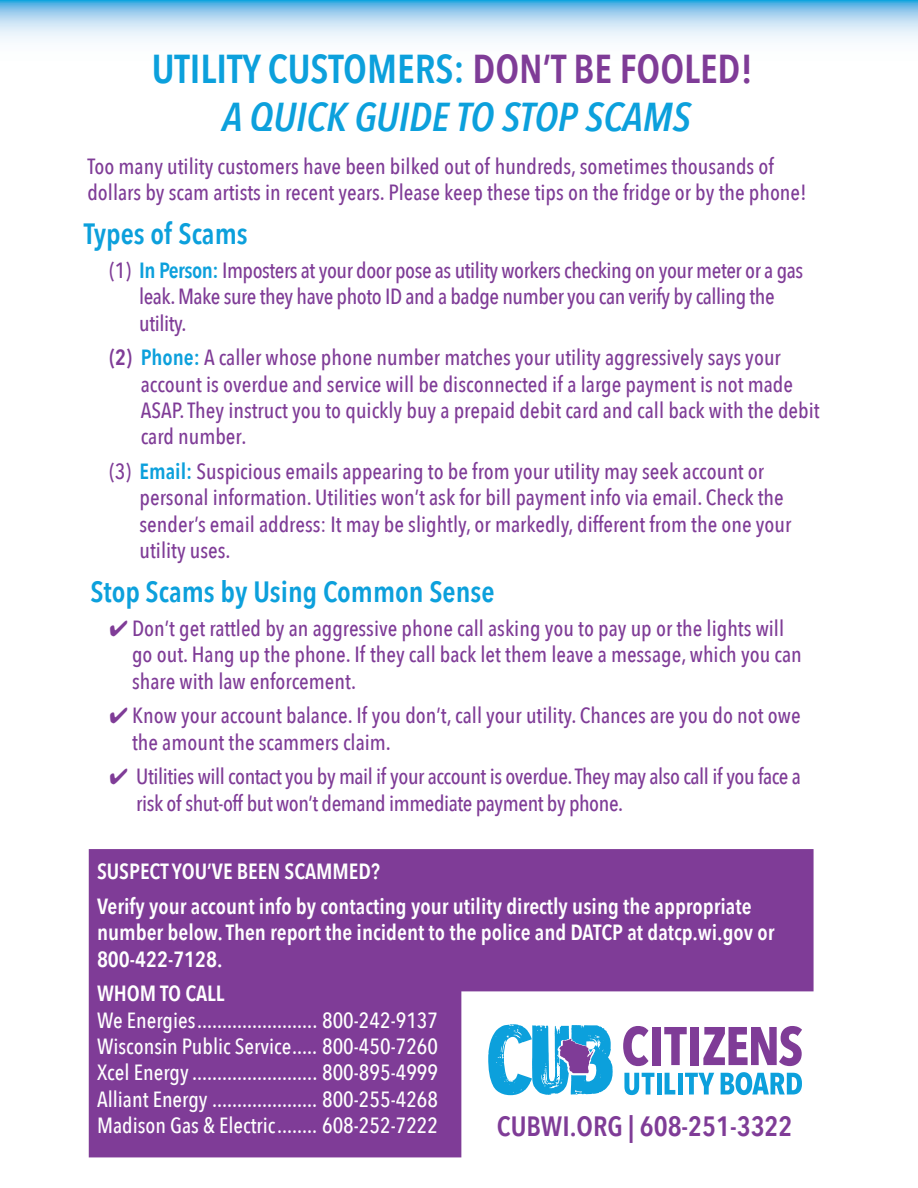
<style>
.page{position:relative;width:918px;height:1188px;background:#fff}
.page>*{position:absolute;margin:0;border:0;box-sizing:border-box;transform-origin:0 0}
.t1{font:600 40.2px "Avenir Next Condensed";color:#0ca0dc}
.t2{font:italic 600 40.2px "Avenir Next Condensed";color:#0ca0dc}
.t3{font:600 29.25px "Avenir Next Condensed";color:#0ca0dc}
.t4{font:600 27.9px "Avenir Next Condensed";color:#7f3c97}
.t5{font:500 21.9px/26.4px "Avenir Next Condensed";color:#7f3c97}
.t6{font:500 21.9px/26.4px "Avenir Next Condensed";letter-spacing:-.02em;color:#7f3c97}
.t7{font:500 21.9px "Avenir Next Condensed";color:#fff}
.t8{font:600 21.9px/26.4px "Avenir Next Condensed";color:#fff}
.s1{color:#7f3c97}
.s2{font-weight:600;color:#0ca0dc}
.s3{font-weight:600}
</style>
<div class="page">
<svg style="left:0;top:0;width:918px;height:41px;background:#b2daf1"></svg>
<svg style="left:89px;top:849px;width:725px;height:308px;fill:#7f3c97"></svg>
<svg style="left:623px;top:1026px;width:26px;height:40px"></svg>
<div style="left:652px;top:1027px;width:8px;height:38px;background:#7f3c97"></div>
<svg style="left:664px;top:1027px;width:23px;height:38px"></svg>
<div style="left:691px;top:1027px;width:8px;height:38px;background:#7f3c97"></div>
<svg style="left:703px;top:1026px;width:99px;height:40px"></svg>
<svg style="left:624px;top:1073px;width:30px;height:22px"></svg>
<div style="left:657px;top:1073px;width:5px;height:22px;background:#0ca0dc"></div>
<svg style="left:665px;top:1073px;width:10px;height:22px"></svg>
<div style="left:678px;top:1073px;width:5px;height:22px;background:#0ca0dc"></div>
<svg style="left:685px;top:1073px;width:29px;height:22px"></svg>
<svg style="left:721px;top:1072px;width:81px;height:23px"></svg>
<svg style="left:488px;top:1024px;width:125px;height:71px"></svg>
<p class="t1" style="left:152px;top:34px;width:603px">UTILITY CUSTOMERS: <span class="s1">DON’T BE FOOLED!</span></p>
<p class="t2" style="left:222px;top:92px;width:470px">A QUICK GUIDE TO STOP SCAMS</p>
<p class="t5" style="left:87px;top:153px;width:721px">Too many utility customers have been bilked out of hundreds, sometimes thousands of dollars by scam artists in recent years. Please keep these tips on the fridge or by the phone!</p>
<p class="t3" style="left:84px;top:208px;width:165px">Types of Scams</p>
<p class="t6" style="left:139px;top:257px;width:666px;text-indent:-30px">(1) <span class="s2">In Person:</span> Imposters at your door pose as utility workers checking on your meter or a gas leak. Make sure they have photo ID and a badge number you can verify by calling the utility.</p>
<p class="t5" style="left:141px;top:344px;width:680px;text-indent:-31px"><span class="s3">(2)</span> <span class="s2">Phone:</span> A caller whose phone number matches your utility aggressively says your account is overdue and service will be disconnected if a large payment is not made ASAP. They instruct you to quickly buy a prepaid debit card and call back with the debit card number.</p>
<p class="t5" style="left:140px;top:458px;width:653px;text-indent:-30px">(3) <span class="s2">Email:</span> Suspicious emails appearing to be from your utility may seek account or personal information. Utilities won’t ask for bill payment info via email. Check the sender’s email address: It may be slightly, or markedly, different from the one your utility uses.</p>
<p class="t3" style="left:90px;top:566px;width:406px">Stop Scams by Using Common Sense</p>
<p class="t5" style="left:132px;top:615px;width:671px;text-indent:-23px">✔ Don’t get rattled by an aggressive phone call asking you to pay up or the lights will go out. Hang up the phone. If they call back let them leave a message, which you can share with law enforcement.</p>
<p class="t5" style="left:132px;top:702px;width:670px;text-indent:-23px">✔ Know your account balance. If you don’t, call your utility. Chances are you do not owe the amount the scammers claim.</p>
<p class="t6" style="left:136px;top:763px;width:666px;text-indent:-27px">✔ Utilities will contact you by mail if your account is overdue. They may also call if you face a risk of shut-off but won’t demand immediate payment by phone.</p>
<p class="t8" style="left:97px;top:858px;width:284px">SUSPECT YOU’VE BEEN SCAMMED?</p>
<p class="t8" style="left:97px;top:892px;width:679px">Verify your account info by contacting your utility directly using the appropriate number below. Then report the incident to the police and DATCP at datcp.wi.gov or<br>800-422-7128.</p>
<p class="t8" style="left:97px;top:980px;width:129px">WHOM TO CALL</p>
<p class="t7" style="left:97px;top:1007px;width:343px">We Energies........................ 800-242-9137</p>
<p class="t7" style="left:97px;top:1033px;width:343px">Wisconsin Public Service..... 800-450-7260</p>
<p class="t7" style="left:97px;top:1059px;width:343px">Xcel Energy......................... 800-895-4999</p>
<p class="t7" style="left:97px;top:1086px;width:343px">Alliant Energy ..................... 800-255-4268</p>
<p class="t7" style="left:97px;top:1112px;width:343px">Madison Gas &amp; Electric........ 608-252-7222</p>
<p class="t4" style="left:497px;top:1102px;width:297px">CUBWI.ORG | 608-251-3322</p>
</div>
